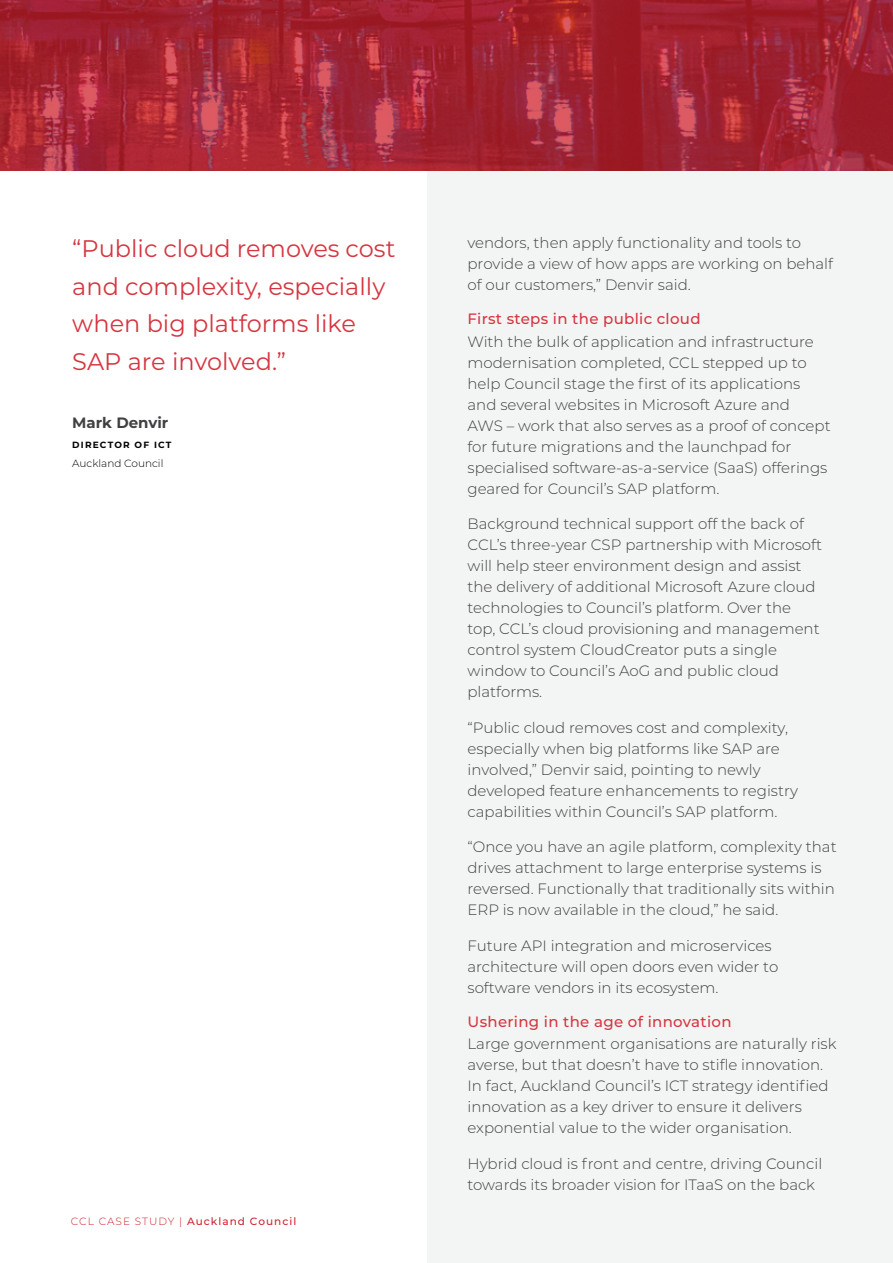
<style>
.page{position:relative;width:893px;height:1263px;background:#fff}
.page>*{position:absolute;margin:0;border:0;box-sizing:border-box;transform-origin:0 0}
.t1{font:24px/37.5px "Montserrat";color:#d63641}
.t2{font:300 15px/21px "Montserrat";color:#414042}
.t3{font:500 15px "Montserrat";letter-spacing:.02em;color:#d63641}
.t4{font:700 15px "Montserrat";color:#414042}
.t5{font:500 10.5px "Montserrat";letter-spacing:.1em;color:#d1202c}
.t6{font:300 10.5px "Montserrat";color:#000}
.t7{font:700 9px "Montserrat";letter-spacing:.13em;color:#000}
.s1{font-weight:300}
</style>
<div class="page">
<div style="left:427px;top:0;width:466px;height:1263px;background:#f3f4f4"></div>
<svg style="left:0;top:0;width:893px;height:170px;background:#a42634"></svg>
<h1 class="t1" style="left:72px;top:229px;width:325px">“Public cloud removes cost and complexity, especially when big platforms like<br>SAP are involved.”</h1>
<p class="t4" style="left:72px;top:412px;width:98px">Mark Denvir</p>
<p class="t7" style="left:72px;top:439px;width:101px">DIRECTOR OF ICT</p>
<p class="t6" style="left:72px;top:456px;width:93px">Auckland Council</p>
<p class="t5" style="left:71px;top:1214px;width:227px"><span class="s1">CCL CASE STUDY |</span> Auckland Council</p>
<p class="t2" style="left:467px;top:232px;width:367px">vendors, then apply functionality and tools to provide a view of how apps are working on behalf of our customers,” Denvir said.</p>
<p class="t3" style="left:467px;top:308px;width:235px">First steps in the public cloud</p>
<p class="t2" style="left:467px;top:331px;width:365px">With the bulk of application and infrastructure modernisation completed, CCL stepped up to help Council stage the first of its applications and several websites in Microsoft Azure and<br>AWS – work that also serves as a proof of concept for future migrations and the launchpad for specialised software-as-a-service (SaaS) offerings geared for Council’s SAP platform.</p>
<p class="t2" style="left:467px;top:513px;width:356px">Background technical support off the back of CCL’s three-year CSP partnership with Microsoft will help steer environment design and assist the delivery of additional Microsoft Azure cloud technologies to Council’s platform. Over the top, CCL’s cloud provisioning and management control system CloudCreator puts a single window to Council’s AoG and public cloud platforms.</p>
<p class="t2" style="left:467px;top:716px;width:332px">“Public cloud removes cost and complexity, especially when big platforms like SAP are involved,” Denvir said, pointing to newly developed feature enhancements to registry capabilities within Council’s SAP platform.</p>
<p class="t2" style="left:467px;top:836px;width:371px">“Once you have an agile platform, complexity that drives attachment to large enterprise systems is reversed. Functionally that traditionally sits within ERP is now available in the cloud,” he said.</p>
<p class="t2" style="left:467px;top:934px;width:312px">Future API integration and microservices architecture will open doors even wider to software vendors in its ecosystem.</p>
<p class="t3" style="left:467px;top:1011px;width:266px">Ushering in the age of innovation</p>
<p class="t2" style="left:467px;top:1033px;width:371px">Large government organisations are naturally risk averse, but that doesn’t have to stifle innovation.<br>In fact, Auckland Council’s ICT strategy identified innovation as a key driver to ensure it delivers exponential value to the wider organisation.</p>
<p class="t2" style="left:467px;top:1152px;width:356px">Hybrid cloud is front and centre, driving Council towards its broader vision for ITaaS on the back</p>
</div>
